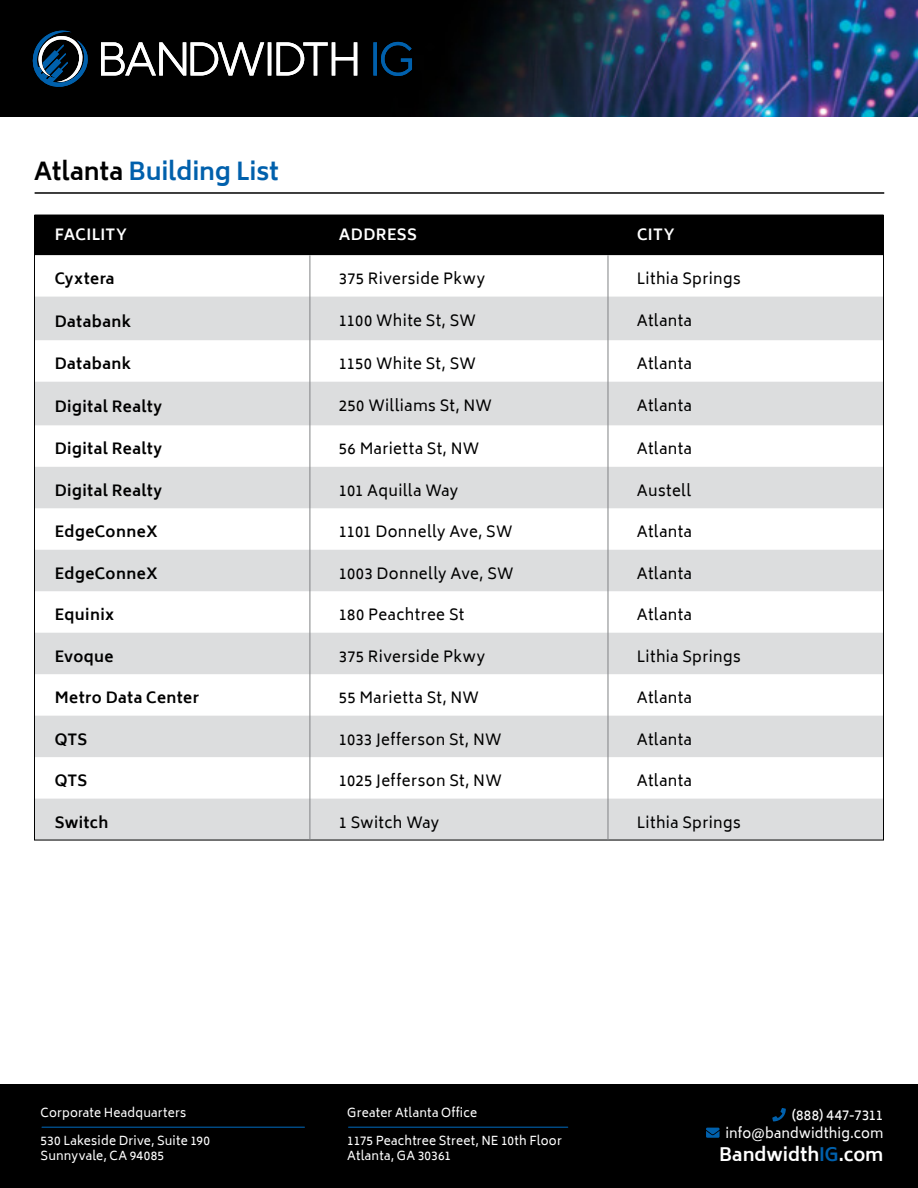
<style>
.page{position:relative;width:918px;height:1188px;background:#fff}
.page>*{position:absolute;margin:0;border:0;box-sizing:border-box;transform-origin:0 0}
.t1{font:700 24px "Biryani";letter-spacing:-.01em;color:#0060ac}
.t2{font:700 18px "Biryani";letter-spacing:-.005em;color:#fff}
.t3{font:15px "Biryani";letter-spacing:.025em;color:#000}
.t4{font:700 15px "Biryani";letter-spacing:.025em;color:#000}
.t5{font:700 15px "Biryani";letter-spacing:.02em;color:#fff}
.t6{font:13.5px/18px "Biryani";letter-spacing:.01em;color:#fff;text-align:right}
.t7{font:12px/15px "Biryani";letter-spacing:.015em;color:#fff}
.s1{color:#000}
.s2{color:#0060ac}
</style>
<div class="page">
<img style="left:0;top:0;width:918px;height:117px">
<div style="left:0;top:1084px;width:918px;height:104px;background:#000"></div>
<svg style="left:772px;top:1108px;width:14px;height:13px"></svg>
<svg style="left:706px;top:1128px;width:14px;height:10px"></svg>
<svg style="left:101px;top:42px;width:256px;height:34px"></svg>
<svg style="left:373px;top:42px;width:39px;height:34px"></svg>
<svg style="left:29px;top:31px;width:59px;height:57px;background:#1c384d"></svg>
<hr style="left:42px;top:1127px;width:262px;height:1px;background:#0060ac">
<hr style="left:349px;top:1127px;width:219px;height:1px;background:#0060ac">
<hr style="left:35px;top:192px;width:849px;height:2px;background:#000">
<div style="left:36px;top:217px;width:846px;height:38px;background:#000"></div>
<svg style="left:36px;top:297px;width:846px;height:541px;fill:#dcddde"></svg>
<hr style="left:310px;top:255px;width:1px;height:585px;background:#808284">
<hr style="left:608px;top:255px;width:1px;height:585px;background:#808284">
<h1 class="t1" style="left:34px;top:160px;width:247px"><span class="s1">Atlanta</span> Building List</h1>
<p class="t5" style="left:55px;top:228px;width:74px">FACILITY</p>
<p class="t5" style="left:339px;top:228px;width:80px">ADDRESS</p>
<p class="t5" style="left:637px;top:228px;width:39px">CITY</p>
<p class="t4" style="left:55px;top:271px;width:61px">Cyxtera</p>
<p class="t3" style="left:339px;top:271px;width:148px">375 Riverside Pkwy</p>
<p class="t3" style="left:637px;top:271px;width:105px">Lithia Springs</p>
<p class="t4" style="left:55px;top:314px;width:78px">Databank</p>
<p class="t3" style="left:339px;top:313px;width:139px">1100 White St, SW</p>
<p class="t3" style="left:637px;top:313px;width:57px">Atlanta</p>
<p class="t4" style="left:55px;top:357px;width:78px">Databank</p>
<p class="t3" style="left:339px;top:356px;width:139px">1150 White St, SW</p>
<p class="t3" style="left:637px;top:356px;width:57px">Atlanta</p>
<p class="t4" style="left:55px;top:399px;width:109px">Digital Realty</p>
<p class="t3" style="left:339px;top:398px;width:155px">250 Williams St, NW</p>
<p class="t3" style="left:637px;top:398px;width:57px">Atlanta</p>
<p class="t4" style="left:55px;top:442px;width:109px">Digital Realty</p>
<p class="t3" style="left:339px;top:442px;width:142px">56 Marietta St, NW</p>
<p class="t3" style="left:637px;top:442px;width:57px">Atlanta</p>
<p class="t4" style="left:55px;top:483px;width:109px">Digital Realty</p>
<p class="t3" style="left:339px;top:483px;width:121px">101 Aquilla Way</p>
<p class="t3" style="left:637px;top:483px;width:56px">Austell</p>
<p class="t4" style="left:55px;top:525px;width:104px">EdgeConneX</p>
<p class="t3" style="left:339px;top:524px;width:175px">1101 Donnelly Ave, SW</p>
<p class="t3" style="left:637px;top:524px;width:57px">Atlanta</p>
<p class="t4" style="left:55px;top:566px;width:104px">EdgeConneX</p>
<p class="t3" style="left:339px;top:566px;width:176px">1003 Donnelly Ave, SW</p>
<p class="t3" style="left:637px;top:566px;width:57px">Atlanta</p>
<p class="t4" style="left:55px;top:608px;width:61px">Equinix</p>
<p class="t3" style="left:339px;top:607px;width:127px">180 Peachtree St</p>
<p class="t3" style="left:637px;top:607px;width:57px">Atlanta</p>
<p class="t4" style="left:55px;top:649px;width:60px">Evoque</p>
<p class="t3" style="left:339px;top:649px;width:148px">375 Riverside Pkwy</p>
<p class="t3" style="left:637px;top:649px;width:105px">Lithia Springs</p>
<p class="t4" style="left:55px;top:691px;width:146px">Metro Data Center</p>
<p class="t3" style="left:339px;top:690px;width:142px">55 Marietta St, NW</p>
<p class="t3" style="left:637px;top:690px;width:57px">Atlanta</p>
<p class="t4" style="left:55px;top:732px;width:34px">QTS</p>
<p class="t3" style="left:339px;top:732px;width:164px">1033 Jefferson St, NW</p>
<p class="t3" style="left:637px;top:732px;width:57px">Atlanta</p>
<p class="t4" style="left:55px;top:774px;width:34px">QTS</p>
<p class="t3" style="left:339px;top:773px;width:164px">1025 Jefferson St, NW</p>
<p class="t3" style="left:637px;top:773px;width:57px">Atlanta</p>
<p class="t4" style="left:55px;top:815px;width:55px">Switch</p>
<p class="t3" style="left:339px;top:815px;width:102px">1 Switch Way</p>
<p class="t3" style="left:637px;top:815px;width:105px">Lithia Springs</p>
<p class="t7" style="left:41px;top:1105px;width:147px">Corporate Headquarters</p>
<p class="t7" style="left:41px;top:1134px;width:171px">530 Lakeside Drive, Suite 190<br>Sunnyvale, CA 94085</p>
<p class="t7" style="left:347px;top:1105px;width:131px">Greater Atlanta Office</p>
<p class="t7" style="left:347px;top:1133px;width:216px">1175 Peachtree Street, NE 10th Floor<br>Atlanta, GA 30361</p>
<p class="t6" style="left:725px;top:1107px;width:159px">(888) 447-7311 info@bandwidthig.com</p>
<p class="t2" style="left:719px;top:1146px;width:166px">Bandwidth<span class="s2">IG</span>.com</p>
</div>
